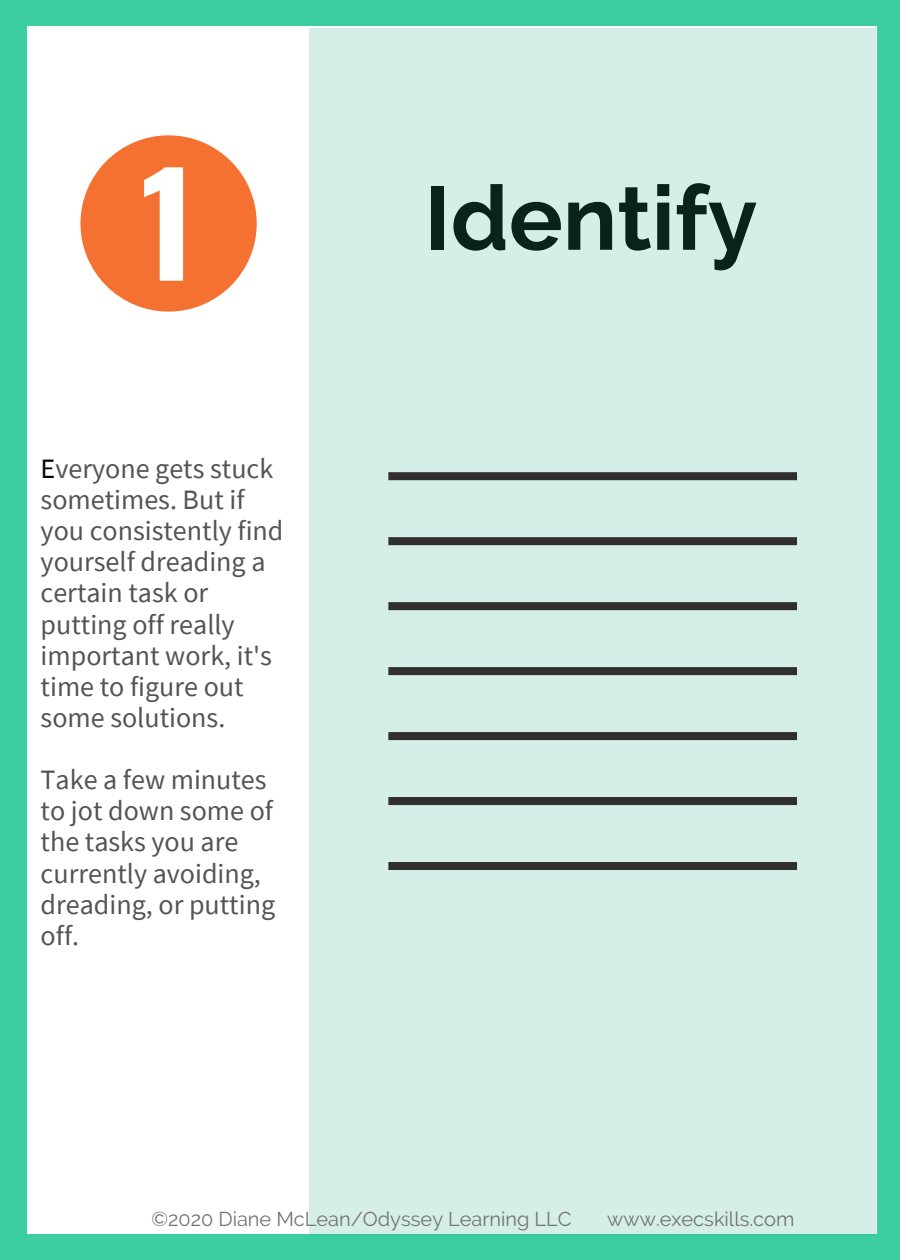
<style>
.page{position:relative;width:900px;height:1260px;background:#3ccda3}
.page>*{position:absolute;margin:0;border:0;box-sizing:border-box;transform-origin:0 0}
.t1{font:700 140px "Oswald";color:#fff}
.t2{font:700 90px "Raleway";color:#000}
.t3{font:28px/31.2px "Source Sans Pro";color:#545454}
.t4{font:20px "Raleway";color:#737373}
.s1{color:#000}
</style>
<div class="page">
<div style="left:27px;top:26px;width:849px;height:1208px;background:#fff"></div>
<div style="left:80px;top:135px;width:177px;height:177px;background:#f47131;border-radius:50%"></div>
<div style="left:310px;top:28px;width:566px;height:1208px;background:#d5eee7"></div>
<svg style="left:388px;top:602px;width:409px;height:8px;background:#323132"></svg>
<svg style="left:388px;top:667px;width:409px;height:8px;background:#323031"></svg>
<svg style="left:388px;top:732px;width:409px;height:8px;background:#312f30"></svg>
<div style="left:388px;top:797px;width:409px;height:8px;background:#302e2f"></div>
<div style="left:388px;top:862px;width:409px;height:8px;background:#302e2f"></div>
<svg style="left:388px;top:472px;width:409px;height:8px;background:#343233"></svg>
<svg style="left:388px;top:537px;width:409px;height:8px;background:#333232"></svg>
<h1 class="t1" style="left:141px;top:114px;width:56px">1</h1>
<p class="t3" style="left:41px;top:452px;width:244px"><span class="s1">E</span>veryone gets stuck sometimes. But if you consistently find yourself dreading a certain task or putting off really important work, it's time to figure out some solutions.</p>
<p class="t3" style="left:41px;top:764px;width:236px">Take a few minutes to jot down some of the tasks you are currently avoiding, dreading, or putting off.</p>
<h2 class="t2" style="left:425px;top:165px;width:334px">Identify</h2>
<p class="t4" style="left:151px;top:1207px;width:422px">©2020 Diane McLean/Odyssey Learning LLC</p>
<p class="t4" style="left:607px;top:1207px;width:189px">www.execskills.com</p>
</div>
